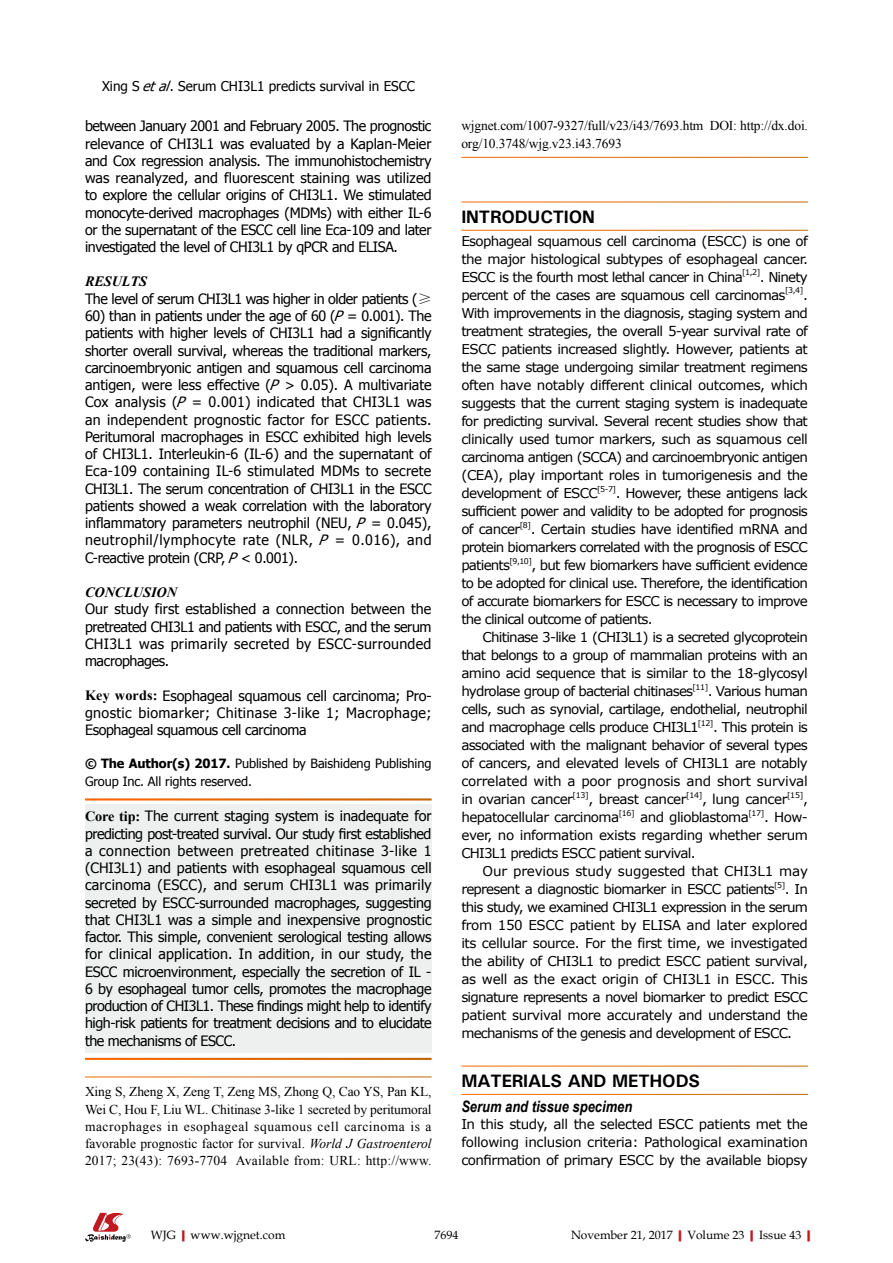
<style>
.page{position:relative;width:893px;height:1263px;background:#fff}
.page>*{position:absolute;margin:0;border:0;box-sizing:border-box;transform-origin:0 0}
.t1{font:700 18px "Univers";letter-spacing:-.01em;color:#000}
.t2{font:italic 700 15.75px "Arial Narrow";color:#000}
.t3{font:14.25px/17.2px "Tahoma";letter-spacing:-.025em;color:#000;text-align:justify}
.t4{font:14.25px/17.4px "Tahoma";letter-spacing:.005em;color:#000}
.t5{font:13.5px/18px "Verdana";letter-spacing:-.06em;color:#000;text-align:justify}
.t6{font:13.5px/17.2px "Times New Roman";letter-spacing:-.01em;color:#000;text-align:justify}
.t7{font:13.5px "Verdana";letter-spacing:-.03em;color:#000}
.t8{font:13.5px "Tahoma";color:#000}
.t9{font:13.5px "Verdana";letter-spacing:-.015em;color:#000}
.t10{font:13.5px "Verdana";letter-spacing:-.035em;color:#000}
.t11{font:12.75px/17.2px "Tahoma";letter-spacing:-.005em;color:#000}
.t12{font:12px "Book Antiqua";color:#000}
.t13{font:7.8px "Verdana";letter-spacing:-.045em;color:#000}
.s1{font-style:italic}
.s2{font-family:"Times New Roman";font-weight:700;font-style:italic}
.s3{font-family:"Sim Sun"}
.s4{font-family:"Times New Roman";font-weight:700}
.s5{font-weight:700}
.s6{font-weight:700;color:#c01920}
</style>
<div class="page">
<div style="left:85px;top:804px;width:347px;height:248px;background:#eeefef"></div>
<svg style="left:85px;top:1213px;width:46px;height:29px"></svg>
<p class="t8" style="left:102px;top:77px;width:314px">Xing S <span class="s1">etal</span>. Serum CHI3L1 predicts survival in ESCC</p>
<p class="t3" style="left:85px;top:117px;width:348px">between January 2001 and February 2005. The prognostic relevance of CHI3L1 was evaluated by a Kaplan-Meier and Cox regression analysis. The immunohistochemistry was reanalyzed, and fluorescent staining was utilized to explore the cellular origins of CHI3L1. We stimulated monocyte-derived macrophages (MDMs) with either IL-6 or the supernatant of the ESCC cell line Eca-109 and later investigated the level of CHI3L1 by qPCR and ELISA.</p>
<p class="t3" style="left:85px;top:271px;width:348px;line-height:17.7px"><span class="s2">RESULTS<br></span>The level of serum CHI3L1 was higher in older patients (<span class="s3">≥</span></p>
<p class="t3" style="left:85px;top:307px;width:348px">60) than in patients under the age of 60 (<span class="s1">P</span> = 0.001). The patients with higher levels of CHI3L1 had a significantly shorter overall survival, whereas the traditional markers, carcinoembryonic antigen and squamous cell carcinoma antigen, were less effective (<span class="s1">P</span> &gt; 0.05). A multivariate Cox analysis (<span class="s1">P</span> = 0.001) indicated that CHI3L1 was an independent prognostic factor for ESCC patients.<br>Peritumoral macrophages in ESCC exhibited high levels of CHI3L1. Interleukin-6 (IL-6) and the supernatant of Eca-109 containing IL-6 stimulated MDMs to secrete CHI3L1. The serum concentration of CHI3L1 in the ESCC patients showed a weak correlation with the laboratory inflammatory parameters neutrophil (NEU, <span class="s1">P</span> = 0.045), neutrophil/lymphocyte rate (NLR, <span class="s1">P</span> = 0.016), and C-reactive protein (CRP, <span class="s1">P</span> &lt; 0.001).</p>
<p class="t4" style="left:85px;top:582px;width:348px"><span class="s2">CONCLUSION<br></span>Our study first established a connection between the pretreated CHI3L1 and patients with ESCC, and the serum CHI3L1 was primarily secreted by ESCC-surrounded macrophages.</p>
<p class="t3" style="left:85px;top:686px;width:348px"><span class="s4">Key words:</span> Esophageal squamous cell carcinoma; Pro&shy;gnostic biomarker; Chitinase 3-like 1; Macrophage; Esophageal squamous cell carcinoma</p>
<p class="t11" style="left:85px;top:754px;width:348px"><span class="s5">© The Author(s) 2017.</span> Published by Baishideng Publishing<br>Group Inc. All rights reserved.</p>
<p class="t3" style="left:85px;top:807px;width:348px"><span class="s4">Core tip:</span> The current staging system is inadequate for predicting post-treated survival. Our study first established a connection between pretreated chitinase 3-like 1 (CHI3L1) and patients with esophageal squamous cell car-cinoma (ESCC), and serum CHI3L1 was primarily secreted by ESCC-surrounded macrophages, suggesting that CHI3L1 was a simple and inexpensive prognostic factor. This simple, convenient serological testing allows for clinical application. In addition, in our study, the ESCC microenvironment, especially the secretion of IL - 6 by esophageal tumor cells, promotes the macrophage production of CHI3L1. These findings might help to identify high-risk patients for treatment decisions and to elucidate the mechanisms of ESCC.</p>
<p class="t6" style="left:85px;top:1083px;width:348px">Xing S, Zheng X, Zeng T, Zeng MS, Zhong Q, Cao YS, Pan KL, Wei C, Hou F, Liu WL. Chitinase 3-like 1 secreted by peritumoral macrophages in esophageal squamous cell carcinoma is a favorable prognostic factor for survival. <span class="s1">World J Gastroenterol </span>2017; 23(43): 7693-7704 Available from: URL: http://www.</p>
<p class="t6" style="left:461px;top:117px;width:348px">wjgnet.com/1007-9327/full/v23/i43/7693.htm DOI: http://dx.doi. org/10.3748/wjg.v23.i43.7693</p>
<p class="t1" style="left:461px;top:205px;width:135px">INTRODUCTION</p>
<p class="t5" style="left:461px;top:232px;width:348px">Esophageal squamous cell carcinoma (ESCC) is one of the major histological subtypes of esophageal cancer.<br>ESCC is the fourth most lethal cancer in China</p>
<p class="t13" style="left:742px;top:268px;width:20px">[1,2]</p>
<p class="t5" style="left:461px;top:268px;width:348px;text-indent:298px">. Ninety percent of the cases are squamous cell carcinomas</p>
<p class="t13" style="left:785px;top:286px;width:20px">[3,4]</p>
<p class="t5" style="left:461px;top:286px;width:348px;text-indent:342px">.<br>With improvements in the diagnosis, staging system and treatment strategies, the overall 5-year survival rate of ESCC patients increased slightly. However, patients at the same stage undergoing similar treatment regimens often have notably different clinical outcomes, which suggests that the current staging system is inadequate for predicting survival. Several recent studies show that clinically used tumor markers, such as squamous cell carcinoma antigen (SCCA) and carcinoembryonic antigen (CEA), play important roles in tumorigenesis and the development of ESCC</p>
<p class="t13" style="left:597px;top:484px;width:20px">[5-7]</p>
<p class="t5" style="left:461px;top:484px;width:348px;text-indent:154px">. However, these antigens lack sufficient power and validity to be adopted for prognosis of cancer</p>
<p class="t13" style="left:520px;top:520px;width:13px">[8]</p>
<p class="t5" style="left:461px;top:520px;width:348px;text-indent:69px">. Certain studies have identified mRNA and protein biomarkers correlated with the prognosis of ESCC patients</p>
<p class="t13" style="left:509px;top:556px;width:24px">[9,10]</p>
<p class="t5" style="left:532px;top:556px;width:278px">, but few biomarkers have sufficient evidence</p>
<p class="t5" style="left:461px;top:574px;width:348px">to be adopted for clinical use. Therefore, the identification</p>
<p class="t5" style="left:461px;top:592px;width:348px">of accurate biomarkers for ESCC is necessary to improve</p>
<p class="t5" style="left:461px;top:610px;width:193px">the clinical outcome of patients.</p>
<p class="t5" style="left:483px;top:628px;width:327px">chitinase 3-like 1 (CHI3L1) is a secreted glycoprotein</p>
<p class="t5" style="left:461px;top:646px;width:348px">that belongs to a group of mammalian proteins with an</p>
<p class="t5" style="left:461px;top:664px;width:348px">amino acid sequence that is similar to the 18-glycosyl</p>
<p class="t5" style="left:461px;top:682px;width:233px">hydrolase group of bacterial chitinases</p>
<p class="t13" style="left:692px;top:682px;width:17px">[11]</p>
<p class="t5" style="left:461px;top:682px;width:348px;text-indent:246px">. Various human cells, such as synovial, cartilage, endothelial, neutrophil and macrophage cells produce CHI3L1</p>
<p class="t13" style="left:698px;top:718px;width:17px">[12]</p>
<p class="t5" style="left:461px;top:718px;width:348px;text-indent:252px">. This protein is associated with the malignant behavior of several types of cancers, and elevated levels of CHI3L1 are notably correlated with a poor prognosis and short survival in ovarian cancer</p>
<p class="t13" style="left:573px;top:790px;width:18px">[13]</p>
<p class="t10" style="left:589px;top:791px;width:99px">, breast can-cer</p>
<p class="t13" style="left:686px;top:790px;width:18px">[14]</p>
<p class="t10" style="left:702px;top:791px;width:87px">, lung cancer</p>
<p class="t13" style="left:787px;top:790px;width:18px">[15]</p>
<p class="t5" style="left:803px;top:790px;width:6px">,</p>
<p class="t5" style="left:461px;top:808px;width:159px">hepatocellular carcinoma</p>
<p class="t13" style="left:619px;top:808px;width:18px">[16]</p>
<p class="t5" style="left:640px;top:808px;width:110px">and glioblastoma</p>
<p class="t13" style="left:748px;top:808px;width:18px">[17]</p>
<p class="t5" style="left:764px;top:808px;width:43px">. How-</p>
<p class="t7" style="left:461px;top:827px;width:348px">ever, no information exists regarding whether serum</p>
<p class="t5" style="left:461px;top:844px;width:236px">CHI3L1 predicts ESCC patient survival.</p>
<p class="t9" style="left:483px;top:863px;width:327px">Our previous study suggested that CHI3L1 may</p>
<p class="t5" style="left:461px;top:880px;width:315px">represent a diagnostic biomarker in ESCC patients</p>
<p class="t13" style="left:774px;top:880px;width:13px">[5]</p>
<p class="t5" style="left:461px;top:880px;width:348px;text-indent:323px">. In this study, we examined CHI3L1 expression in the serum from 150 ESCC patient by ELISA and later explored its cellular source. For the first time, we investigated the ability of CHI3L1 to predict ESCC patient survival, as well as the exact origin of CHI3L1 in ESCC. This signature represents a novel biomarker to predict ESCC patient survival more accurately and understand the mechanisms of the genesis and development of ESCC.</p>
<p class="t1" style="left:461px;top:1069px;width:240px">MATERIALS AND METHODS</p>
<p class="t2" style="left:461px;top:1095px;width:172px">Serum and tissue specimen</p>
<p class="t5" style="left:461px;top:1115px;width:348px">In this study, all the selected ESCC patients met the following inclusion criteria: Pathological examination confirmation of primary ESCC by the available biopsy</p>
<p class="t12" style="left:151px;top:1226px;width:136px">WJG<span class="s6">|</span>www.wjgnet.com</p>
<p class="t12" style="left:434px;top:1226px;width:25px">7694</p>
<p class="t12" style="left:571px;top:1226px;width:246px">November 21, 2017<span class="s6">|</span>Volume 23<span class="s6">|</span>Issue 43<span class="s6">|</span></p>
</div>
